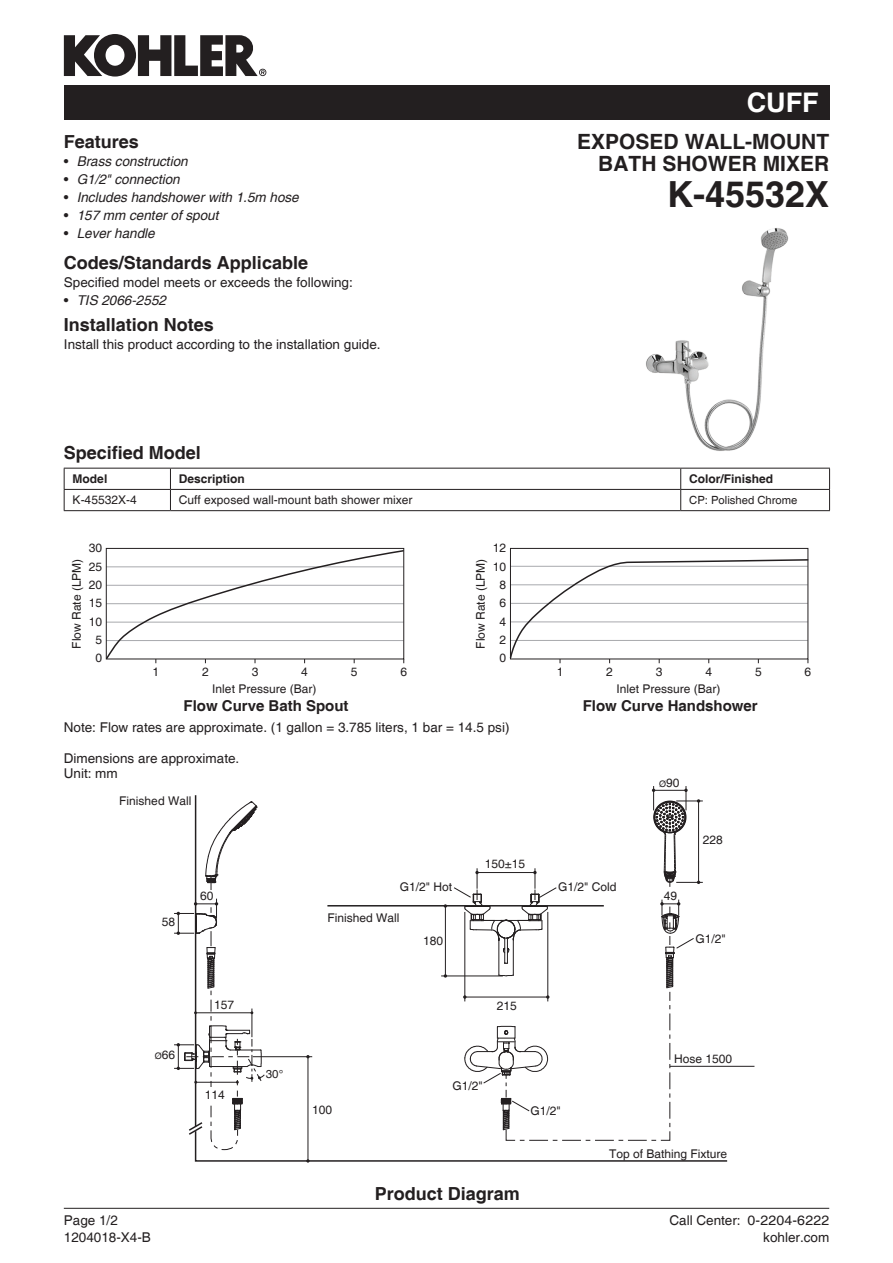
<style>
.page{position:relative;width:893px;height:1263px;background:#fff}
.page>*{position:absolute;margin:0;border:0;box-sizing:border-box;transform-origin:0 0}
.t1{font:700 36px "Helvetica";color:#231f20}
.t2{font:700 27px "Helvetica";color:#fff}
.t3{font:700 21px/22.5px "Helvetica";color:#231f20;text-align:right}
.t4{font:700 18px "Helvetica";color:#231f20}
.t5{font:700 15px "Helvetica";color:#231f20}
.t6{font:13.5px/16.5px "Helvetica";color:#231f20}
.t7{font:italic 13.5px "Helvetica";color:#231f20}
.t8{font:12px/18.3px "Helvetica";color:#231f20;text-align:center}
.t9{font:700 12px "Helvetica";color:#231f20}
.t10{font:11.55px "Helvetica";color:#231f20}
.t11{font:11.25px "Helvetica";color:#231f20}
.s1{font-style:normal}
.s2{font-size:9px}
</style>
<div class="page">
<div style="left:64px;top:85px;width:765px;height:34px;background:#231f20"></div>
<svg style="left:64px;top:34px;width:202px;height:43px"></svg>
<hr style="left:64px;top:1208px;width:765px;height:1px;background:#231f20">
<hr style="left:64px;top:510px;width:106px;height:1px;background:#231f20">
<hr style="left:170px;top:510px;width:511px;height:1px;background:#231f20">
<hr style="left:681px;top:510px;width:149px;height:1px;background:#231f20">
<hr style="left:64px;top:468px;width:106px;height:1px;background:#231f20">
<svg style="left:64px;top:468px;width:1px;height:42px"></svg>
<hr style="left:170px;top:468px;width:511px;height:1px;background:#231f20">
<svg style="left:170px;top:468px;width:1px;height:42px"></svg>
<hr style="left:681px;top:468px;width:149px;height:1px;background:#231f20">
<svg style="left:680px;top:468px;width:1px;height:42px"></svg>
<svg style="left:829px;top:468px;width:1px;height:42px"></svg>
<hr style="left:64px;top:489px;width:106px;height:1px;background:#231f20">
<hr style="left:170px;top:489px;width:511px;height:1px;background:#231f20">
<hr style="left:681px;top:489px;width:149px;height:1px;background:#231f20">
<svg style="left:105px;top:549px;width:300px;height:114px"></svg>
<svg style="left:509px;top:558px;width:300px;height:105px"></svg>
<hr style="left:670px;top:1066px;width:84px;height:1px;background:#231f20">
<svg style="left:174px;top:786px;width:555px;height:376px"></svg>
<img style="left:646px;top:228px;width:142px;height:223px">
<h3 class="t4" style="left:64px;top:131px;width:77px">Features</h3>
<p class="t7" style="left:64px;top:154px;width:125px"><span class="s1">•</span> Brass construction</p>
<p class="t7" style="left:64px;top:172px;width:117px"><span class="s1">•</span> G1/2" connection</p>
<p class="t7" style="left:64px;top:190px;width:236px"><span class="s1">•</span> Includes handshower with 1.5m hose</p>
<p class="t7" style="left:64px;top:208px;width:156px"><span class="s1">•</span> 157 mm center of spout</p>
<p class="t7" style="left:64px;top:226px;width:92px"><span class="s1">•</span> Lever handle</p>
<h3 class="t4" style="left:64px;top:252px;width:246px">Codes/Standards Applicable</h3>
<p class="t6" style="left:64px;top:274px;width:290px">Specified model meets or exceeds the following:</p>
<p class="t7" style="left:64px;top:292px;width:104px"><span class="s1">•</span> TIS 2066-2552</p>
<h3 class="t4" style="left:64px;top:314px;width:152px">Installation Notes</h3>
<p class="t6" style="left:64px;top:337px;width:318px">Install this product according to the installation guide.</p>
<h3 class="t4" style="left:64px;top:442px;width:139px">Specified Model</h3>
<h2 class="t2" style="left:747px;top:86px;width:73px">CUFF</h2>
<h3 class="t3" style="left:577px;top:131px;width:253px">EXPOSED WALL-MOUNT<br>BATH SHOWER MIXER</h3>
<h1 class="t1" style="left:667px;top:172px;width:164px">K-45532X</h1>
<p class="t9" style="left:73px;top:472px;width:36px">Model</p>
<p class="t9" style="left:179px;top:472px;width:68px">Description</p>
<p class="t9" style="left:689px;top:472px;width:86px">Color/Finished</p>
<p class="t8" style="left:73px;top:491px;width:66px">K-45532X-4</p>
<p class="t8" style="left:179px;top:491px;width:235px">Cuff exposed wall-mount bath shower mixer</p>
<p class="t11" style="left:689px;top:494px;width:110px">CP: Polished Chrome</p>
<p class="t8" style="left:89px;top:539px;width:15px">30</p>
<p class="t8" style="left:89px;top:576px;width:15px">20</p>
<p class="t8" style="left:68px;top:649px;width:92px;rotate:-90deg">Flow Rate (LPM)</p>
<p class="t8" style="left:89px;top:558px;width:15px">25</p>
<p class="t8" style="left:89px;top:594px;width:15px">15<br>10<br>5</p>
<p class="t8" style="left:95px;top:649px;width:8px">0</p>
<p class="t8" style="left:153px;top:663px;width:8px">1</p>
<p class="t8" style="left:202px;top:663px;width:8px">2</p>
<p class="t8" style="left:252px;top:663px;width:8px">3</p>
<p class="t8" style="left:301px;top:663px;width:8px">4</p>
<p class="t8" style="left:351px;top:663px;width:8px">5</p>
<p class="t8" style="left:400px;top:663px;width:8px">6</p>
<p class="t8" style="left:212px;top:680px;width:106px">Inlet Pressure (Bar)</p>
<p class="t5" style="left:183px;top:696px;width:167px">Flow Curve Bath Spout</p>
<p class="t8" style="left:493px;top:539px;width:15px">12<br>10<br>8<br>6<br>4<br>2</p>
<p class="t8" style="left:472px;top:649px;width:92px;rotate:-90deg">Flow Rate (LPM)</p>
<p class="t8" style="left:500px;top:649px;width:8px">0</p>
<p class="t6" style="left:64px;top:720px;width:447px">Note: Flow rates are approximate. (1 gallon = 3.785 liters, 1 bar = 14.5 psi)</p>
<p class="t6" style="left:64px;top:751px;width:177px;line-height:15px">Dimensions are approximate.<br>Unit: mm</p>
<p class="t8" style="left:119px;top:792px;width:74px">Finished Wall</p>
<p class="t8" style="left:485px;top:855px;width:42px">150±15</p>
<p class="t8" style="left:557px;top:663px;width:8px">1</p>
<p class="t8" style="left:606px;top:663px;width:8px">2</p>
<p class="t8" style="left:656px;top:663px;width:8px">3</p>
<p class="t8" style="left:705px;top:663px;width:8px">4</p>
<p class="t8" style="left:755px;top:663px;width:8px">5</p>
<p class="t8" style="left:805px;top:663px;width:8px">6</p>
<p class="t8" style="left:616px;top:680px;width:106px">Inlet Pressure (Bar)</p>
<p class="t5" style="left:583px;top:696px;width:177px">Flow Curve Handshower</p>
<p class="t8" style="left:659px;top:774px;width:22px"><span class="s2">Ø</span>90</p>
<p class="t8" style="left:703px;top:831px;width:22px">228</p>
<p class="t8" style="left:162px;top:913px;width:15px">58</p>
<p class="t8" style="left:200px;top:887px;width:15px">60</p>
<p class="t8" style="left:155px;top:1046px;width:22px"><span class="s2">Ø</span>66</p>
<p class="t8" style="left:214px;top:996px;width:22px">157</p>
<p class="t8" style="left:205px;top:1086px;width:22px">114</p>
<p class="t10" style="left:266px;top:1068px;width:19px">30°</p>
<p class="t8" style="left:400px;top:878px;width:54px">G1/2" Hot</p>
<p class="t8" style="left:558px;top:878px;width:60px">G1/2" Cold</p>
<p class="t8" style="left:327px;top:909px;width:74px">Finished Wall</p>
<p class="t8" style="left:664px;top:887px;width:15px">49</p>
<p class="t8" style="left:423px;top:932px;width:22px">180</p>
<p class="t8" style="left:695px;top:930px;width:32px">G1/2"</p>
<p class="t8" style="left:312px;top:1101px;width:22px">100</p>
<p class="t8" style="left:497px;top:997px;width:22px">215</p>
<p class="t8" style="left:453px;top:1077px;width:32px">G1/2"</p>
<p class="t8" style="left:530px;top:1102px;width:32px">G1/2"</p>
<h3 class="t4" style="left:375px;top:1182px;width:147px">Product Diagram</h3>
<p class="t8" style="left:674px;top:1050px;width:60px">Hose 1500</p>
<p class="t8" style="left:609px;top:1144px;width:120px">Top of Bathing Fixture</p>
<p class="t6" style="left:64px;top:1213px;width:89px">Page 1/2<br>1204018-X4-B</p>
<p class="t6" style="left:669px;top:1213px;width:161px;text-align:right">Call Center: 0-2204-6222 kohler.com</p>
</div>
